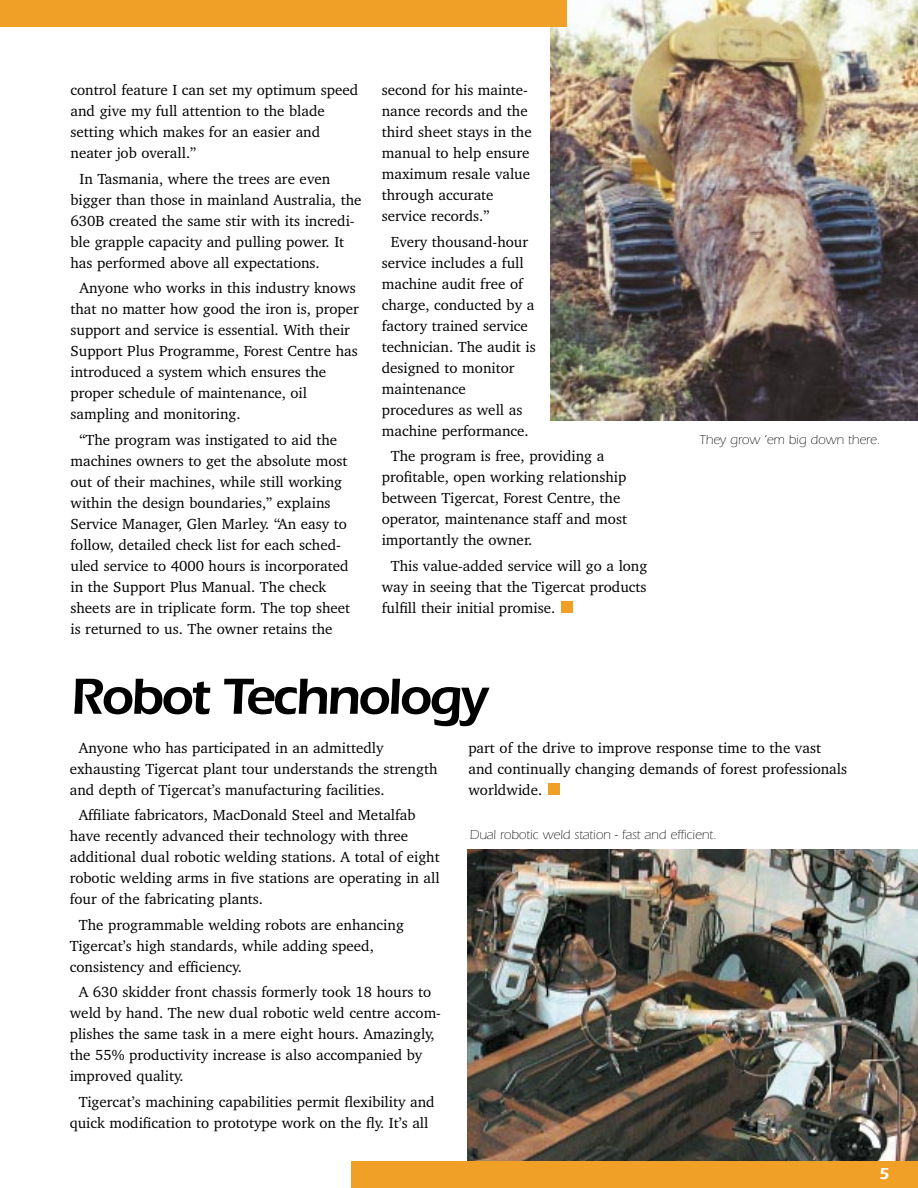
<style>
.page{position:relative;width:918px;height:1188px;background:#fff}
.page>*{position:absolute;margin:0;border:0;box-sizing:border-box;transform-origin:0 0}
.t1{font:600 52.5px "Itc Eras";letter-spacing:-.05em;color:#000}
.t2{font:600 16.5px "Itc Eras";color:#fff}
.t3{font:15px/21px "Bitstream Charter";color:#000}
.t4{font:300 13.5px "Itc Eras";color:#000}
</style>
<div class="page">
<div style="left:561px;top:601px;width:12px;height:12px;background:#f0a026"></div>
<img style="left:550px;top:0;width:368px;height:420px">
<div style="left:0;top:0;width:567px;height:27px;background:#f0a026"></div>
<div style="left:548px;top:783px;width:12px;height:12px;background:#f0a026"></div>
<img style="left:468px;top:849px;width:450px;height:312px">
<div style="left:351px;top:1161px;width:567px;height:27px;background:#f0a026"></div>
<p class="t3" style="left:70px;top:81px;width:289px">control feature I can set my optimum speed and give my full attention to the blade setting which makes for an easier and neater job overall.”</p>
<p class="t3" style="left:71px;top:169px;width:293px;text-indent:9px">In Tasmania, where the trees are even bigger than those in mainland Australia, the 630B created the same stir with its incredi&shy;ble grapple capacity and pulling power. It has performed above all expectations.</p>
<p class="t3" style="left:71px;top:279px;width:290px;text-indent:9px">Anyone who works in this industry knows that no matter how good the iron is, proper support and service is essential. With their Support Plus Programme, Forest Centre has introduced a system which ensures the proper schedule of maintenance, oil sampling and monitoring.</p>
<p class="t3" style="left:70px;top:430px;width:281px;text-indent:9px">“The program was instigated to aid the machines owners to get the absolute most out of their machines, while still working within the design boundaries,” explains Service Manager, Glen Marley. “An easy to follow, detailed check list for each sched&shy;uled service to 4000 hours is incorporated in the Support Plus Manual. The check sheets are in triplicate form. The top sheet is returned to us. The owner retains the</p>
<p class="t3" style="left:382px;top:81px;width:152px">second for his mainte&shy;nance records and the third sheet stays in the manual to help ensure maximum resale value through accurate service records.”</p>
<p class="t3" style="left:382px;top:232px;width:155px;text-indent:9px">Every thousand-hour service includes a full machine audit free of charge, conducted by a factory trained service technician. The audit is designed to monitor maintenance procedures as well as machine performance.</p>
<p class="t3" style="left:382px;top:447px;width:247px;text-indent:9px">The program is free, providing a profitable, open working relationship between Tigercat, Forest Centre, the operator, maintenance staff and most importantly the owner.</p>
<p class="t3" style="left:382px;top:556px;width:267px;text-align:justify;text-indent:9px">This value-added service will go a long way in seeing that the Tigercat products fulfill their initial promise.</p>
<h1 class="t1" style="left:70px;top:679px;width:419px">Robot Technology</h1>
<p class="t4" style="left:700px;top:435px;width:182px">They grow ‘em big down there.</p>
<p class="t3" style="left:70px;top:739px;width:369px;text-indent:9px">Anyone who has participated in an admittedly exhausting Tigercat plant tour understands the strength and depth of Tigercat’s manufacturing facilities.</p>
<p class="t3" style="left:70px;top:806px;width:371px;text-indent:9px">Affiliate fabricators, MacDonald Steel and Metalfab have recently advanced their technology with three additional dual robotic welding stations. A total of eight robotic welding arms in five stations are operating in all four of the fabricating plants.</p>
<p class="t3" style="left:70px;top:916px;width:336px;text-indent:9px">The programmable welding robots are enhancing<br>Tigercat’s high standards, while adding speed, consistency and efficiency.</p>
<p class="t3" style="left:70px;top:983px;width:373px;text-indent:9px">A 630 skidder front chassis formerly took 18 hours to weld by hand. The new dual robotic weld centre accom&shy;plishes the same task in a mere eight hours. Amazingly, the 55% productivity increase is also accompanied by improved quality.</p>
<p class="t3" style="left:70px;top:1093px;width:366px;text-align:center">Tigercat’s machining capabilities permit flexibility and quick modification to prototype work on the fly. It’s all</p>
<p class="t3" style="left:468px;top:739px;width:380px">part of the drive to improve response time to the vast and continually changing demands of forest professionals worldwide.</p>
<p class="t4" style="left:470px;top:829px;width:249px">Dual robotic weld station - fast and efficient.</p>
<p class="t2" style="left:879px;top:1168px;width:12px">5</p>
</div>
